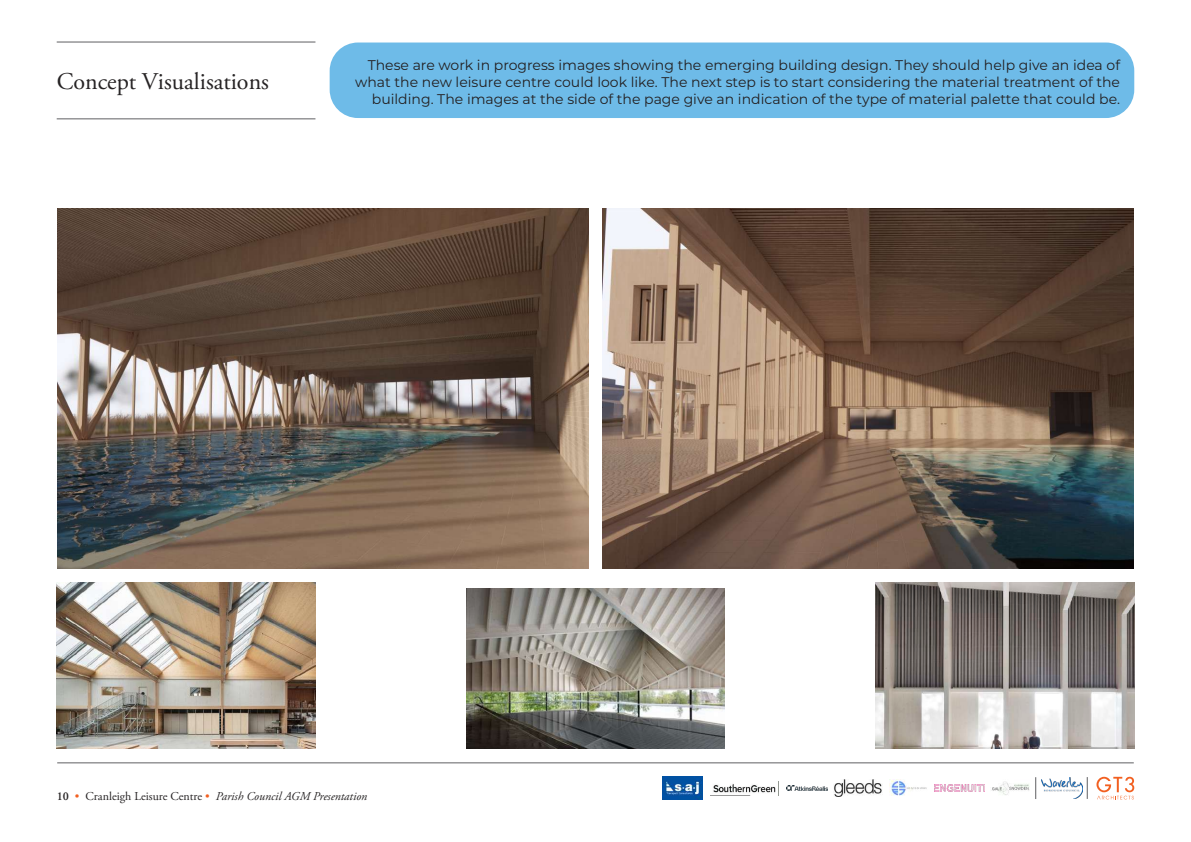
<style>
.page{position:relative;width:1191px;height:842px;background:#fff}
.page>*{position:absolute;margin:0;border:0;box-sizing:border-box;transform-origin:0 0}
.t1{font:24px "Adobe Garamond Pro";color:#262324}
.t2{font:14px/16.8px "Montserrat";color:#231f20;text-align:right}
.t3{font:italic 12px "Adobe Garamond Pro";color:#262324}
.s1{font-weight:600;font-style:normal}
.s2{font-style:normal;color:#f26021}
.s3{font-style:normal}
</style>
<div class="page">
<hr style="left:57px;top:119px;width:258px;height:1px;background:#5f5f62">
<hr style="left:57px;top:42px;width:258px;height:1px;background:#5f5f62">
<hr style="left:57px;top:763px;width:1076px;height:1px;background:#5f5f62">
<svg style="left:1096px;top:777px;width:38px;height:22px"></svg>
<svg style="left:1087px;top:777px;width:1px;height:22px"></svg>
<svg style="left:1035px;top:777px;width:1px;height:22px"></svg>
<img style="left:991px;top:781px;width:39px;height:14px">
<img style="left:934px;top:784px;width:51px;height:7px">
<img style="left:834px;top:779px;width:48px;height:17px">
<img style="left:890px;top:779px;width:37px;height:17px">
<img style="left:1041px;top:778px;width:41px;height:20px">
<img style="left:713px;top:784px;width:63px;height:9px">
<img style="left:786px;top:785px;width:41px;height:6px">
<img style="left:662px;top:777px;width:40px;height:22px">
<img style="left:57px;top:208px;width:531px;height:360px">
<img style="left:602px;top:208px;width:531px;height:360px">
<img style="left:57px;top:583px;width:258px;height:165px">
<img style="left:466px;top:588px;width:259px;height:160px">
<img style="left:875px;top:583px;width:259px;height:165px">
<div style="left:330px;top:43px;width:804px;height:75px;background:#6ebbe8;border-radius:28px"></div>
<h1 class="t1" style="left:57px;top:67px;width:214px">Concept Visualisations</h1>
<p class="t2" style="left:355px;top:56px;width:766px">These are work in progress images showing the emerging building design. They should help give an idea of what the new leisure centre could look like. The next step is to start considering the material treatment of the building. The images at the side of the page give an indication of the type of material palette that could be.</p>
<p class="t3" style="left:57px;top:789px;width:312px"><span class="s1">10</span> <span class="s2">•</span> <span class="s3">Cranleigh Leisure Centre</span> <span class="s2">•</span> Parish Council AGM Presentation</p>
</div>
